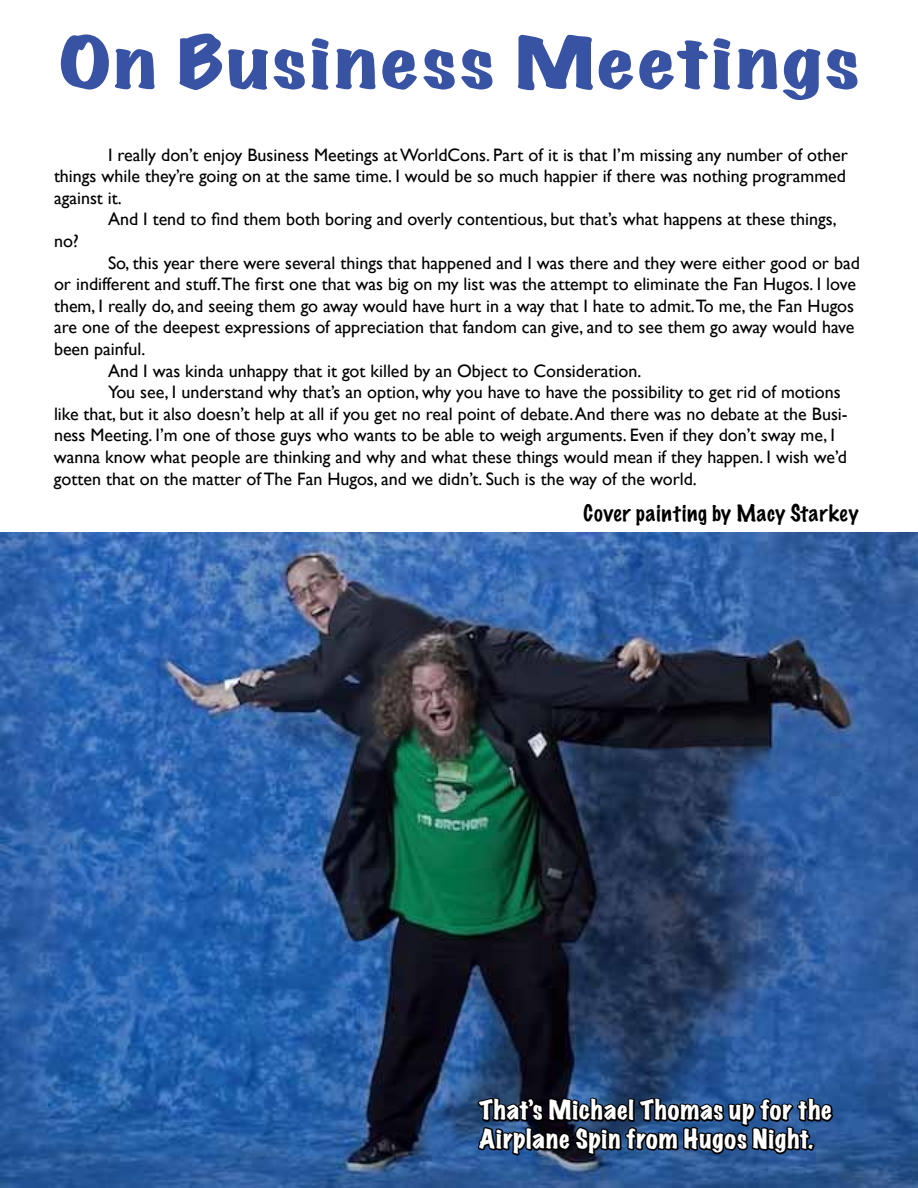
<style>
.page{position:relative;width:918px;height:1188px;background:#fff}
.page>*{position:absolute;margin:0;border:0;box-sizing:border-box;transform-origin:0 0}
.t1{font:expanded 64.5px "Marker Felt";letter-spacing:.035em;color:#3953a4;scale:1.31 1}
.t2{font:expanded 24px/28.8px "Marker Felt";letter-spacing:.035em;color:#fff}
.t3{font:100 21px "Marker Felt";letter-spacing:.045em;color:#000}
.t4{font:18px/21.6px "Gill Sans";color:#000;text-align:justify}
</style>
<div class="page">
<img style="left:0;top:533px;width:918px;height:655px">
<svg style="left:476px;top:1081px;width:360px;height:92px"></svg>
<h1 class="t1" style="left:59px;top:12px;width:613px">On Business Meetings</h1>
<p class="t4" style="left:54px;top:144px;width:795px;text-indent:54px">I really don’t enjoy Business Meetings at WorldCons. Part of it is that I’m missing any number of other things while they’re going on at the same time. I would be so much happier if there was nothing programmed against it.</p>
<p class="t4" style="left:108px;top:208px;width:730px">And I tend to find them both boring and overly contentious, but that’s what happens at these things,</p>
<p class="t4" style="left:54px;top:230px;width:26px">no?</p>
<p class="t4" style="left:108px;top:252px;width:753px">So, this year there were several things that happened and I was there and they were either good or bad</p>
<p class="t4" style="left:54px;top:273px;width:804px">or indifferent and stuff.The first one that was big on my list was the attempt to eliminate the Fan Hugos. I love</p>
<p class="t4" style="left:54px;top:295px;width:802px">them, I really do, and seeing them go away would have hurt in a way that I hate to admit.To me, the Fan Hugos</p>
<p class="t4" style="left:54px;top:316px;width:802px">are one of the deepest expressions of appreciation that fandom can give, and to see them go away would have</p>
<p class="t4" style="left:54px;top:338px;width:93px">been painful.</p>
<p class="t4" style="left:108px;top:360px;width:535px">And I was kinda unhappy that it got killed by an Object to Consideration.</p>
<p class="t4" style="left:108px;top:381px;width:734px">You see, I understand why that’s an option, why you have to have the possibility to get rid of motions</p>
<p class="t4" style="left:54px;top:403px;width:795px">like that, but it also doesn’t help at all if you get no real point of debate.And there was no debate at the Busi-</p>
<p class="t4" style="left:54px;top:424px;width:783px">ness Meeting. I’m one of those guys who wants to be able to weigh arguments. Even if they don’t sway me, I</p>
<p class="t4" style="left:54px;top:446px;width:794px">wanna know what people are thinking and why and what these things would mean if they happen. I wish we’d</p>
<p class="t4" style="left:54px;top:468px;width:644px">gotten that on the matter of The Fan Hugos, and we didn’t. Such is the way of the world.</p>
<p class="t3" style="left:584px;top:496px;width:277px">Cover painting by Macy Starkey</p>
<h2 class="t2" style="left:479px;top:1096px;width:354px">That’s Michael Thomas up for the<br>Airplane Spin from Hugos Night.</h2>
</div>
